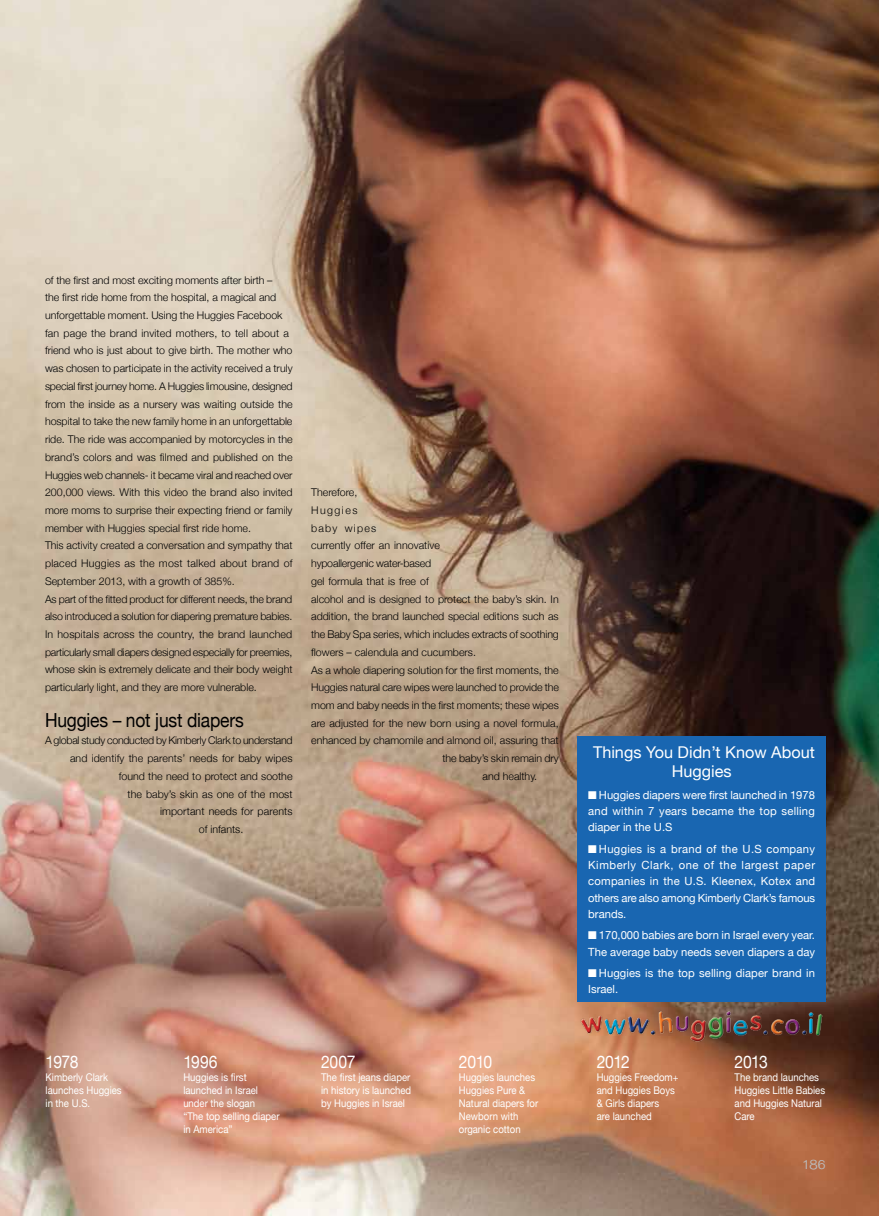
<style>
.page{position:relative;width:879px;height:1216px;background:#fff}
.page>*{position:absolute;margin:0;border:0;box-sizing:border-box;transform-origin:0 0}
.t1{font:19.38px "Helvetica Neue";letter-spacing:-.01em;color:#000;scale:.9 1}
.t2{font:17.5px "Helvetica Neue";letter-spacing:-.03em;color:#fff;scale:.9 1}
.t3{font:300 17.5px "Oron MF";color:#bcbec0;scale:.95 1}
.t4{font:16.25px/18.8px "Helvetica Neue";color:#fff;text-align:center}
.t5{font:11.25px/16.2px "Helvetica Neue";color:#fff;text-align:justify}
.t6{font:300 10.62px/17.8px "Helvetica Neue";color:#000}
.t7{font:10.62px/13.1px "Helvetica Neue";color:#fff;scale:.9 1}
.t8{font:300 10.62px "Helvetica Neue";letter-spacing:-.025em;color:#000}
.t9{font:300 10.62px "Helvetica Neue";letter-spacing:-.02em;color:#000}
.t10{font:300 10.62px "Helvetica Neue";letter-spacing:.115em;color:#000}
.t11{font:300 10.62px "Helvetica Neue";letter-spacing:.135em;color:#000}
</style>
<div class="page">
<img style="left:0;top:0;width:879px;height:1215px">
<div style="left:577px;top:735px;width:248px;height:266px;background:#1966b1"></div>
<img style="left:579px;top:1010px;width:245px;height:31px">
<p class="t6" style="left:45px;top:271px;width:249px">of the first and most exciting moments after birth –<br>the first ride home from the hospital, a magical and unforgettable moment. Using the Huggies Facebook fan page the brand invited mothers, to tell about a friend who is just about to give birth. The mother who was chosen to participate in the activity received a truly special first journey home. A Huggies limousine, designed from the inside as a nursery was waiting outside the hospital to take the new family home in an unforgettable ride. The ride was accompanied by motorcycles in the brand’s colors and was filmed and published on the Huggies web channels- it became viral and reached over 200,000 views. With this video the brand also invited more moms to surprise their expecting friend or family member with Huggies special first ride home.<br>This activity created a conversation and sympathy that placed Huggies as the most talked about brand of September 2013, with a growth of 385%.<br>As part of the fitted product for different needs, the brand also introduced a solution for diapering premature babies.<br>In hospitals across the country, the brand launched particularly small diapers designed especially for preemies, whose skin is extremely delicate and their body weight particularly light, and they are more vulnerable.</p>
<h1 class="t1" style="left:45px;top:708px;width:222px">Huggies – not just diapers</h1>
<p class="t8" style="left:45px;top:734px;width:249px">A global study conducted by Kimberly Clark to understand</p>
<p class="t6" style="left:70px;top:749px;width:224px">and identify the parents’ needs for baby wipes</p>
<p class="t6" style="left:119px;top:767px;width:175px">found the need to protect and soothe</p>
<p class="t6" style="left:128px;top:784px;width:167px">the baby’s skin as one of the most</p>
<p class="t6" style="left:160px;top:802px;width:134px">important needs for parents</p>
<p class="t6" style="left:199px;top:820px;width:46px">of infants.</p>
<p class="t6" style="left:311px;top:483px;width:48px">Therefore,</p>
<p class="t11" style="left:311px;top:504px;width:48px">Huggies</p>
<p class="t10" style="left:311px;top:521px;width:67px">baby wipes</p>
<p class="t6" style="left:311px;top:536px;width:130px">currently offer an innovative</p>
<p class="t9" style="left:311px;top:557px;width:121px">hypoallergenic water-based</p>
<p class="t6" style="left:311px;top:572px;width:119px">gel formula that is free of</p>
<p class="t6" style="left:311px;top:589px;width:249px">alcohol and is designed to protect the baby’s skin. In</p>
<p class="t6" style="left:311px;top:607px;width:249px">addition, the brand launched special editions such as</p>
<p class="t6" style="left:311px;top:625px;width:249px">the Baby Spa series, which includes extracts of soothing</p>
<p class="t6" style="left:311px;top:643px;width:166px">flowers – calendula and cucumbers.</p>
<p class="t6" style="left:311px;top:660px;width:249px">As a whole diapering solution for the first moments, the</p>
<p class="t6" style="left:311px;top:678px;width:249px">Huggies natural care wipes were launched to provide the</p>
<p class="t6" style="left:311px;top:696px;width:249px">mom and baby needs in the first moments; these wipes</p>
<p class="t6" style="left:311px;top:713px;width:249px">are adjusted for the new born using a novel formula,</p>
<p class="t6" style="left:311px;top:731px;width:249px">enhanced by chamomile and almond oil, assuring that</p>
<p class="t6" style="left:442px;top:749px;width:118px">the baby’s skin remain dry</p>
<p class="t6" style="left:482px;top:767px;width:56px">and healthy.</p>
<h2 class="t2" style="left:46px;top:1051px;width:38px">1978</h2>
<p class="t7" style="left:46px;top:1070px;width:86px">Kimberly Clark launches Huggies in the U.S.</p>
<h2 class="t2" style="left:183px;top:1051px;width:40px">1996</h2>
<p class="t7" style="left:183px;top:1070px;width:108px">Huggies is first launched in Israel under the slogan<br>“The top selling diaper in America”</p>
<h2 class="t2" style="left:321px;top:1051px;width:40px">2007</h2>
<p class="t7" style="left:321px;top:1070px;width:102px;text-align:justify">The first jeans diaper in history is launched by Huggies in Israel</p>
<h2 class="t2" style="left:459px;top:1051px;width:39px">2010</h2>
<p class="t7" style="left:459px;top:1070px;width:90px">Huggies launches<br>Huggies Pure &amp;<br>Natural diapers for<br>Newborn with organic cotton</p>
<h3 class="t4" style="left:593px;top:743px;width:223px">Things You Didn’t Know About<br>Huggies</h3>
<p class="t5" style="left:588px;top:786px;width:228px">■ Huggies diapers were first launched in 1978 and within 7 years became the top selling diaper in the U.S</p>
<p class="t5" style="left:588px;top:840px;width:228px">■ Huggies is a brand of the U.S company Kimberly Clark, one of the largest paper companies in the U.S. Kleenex, Kotex and others are also among Kimberly Clark’s famous brands.</p>
<p class="t5" style="left:588px;top:927px;width:228px">■ 170,000 babies are born in Israel every year.<br>The average baby needs seven diapers a day</p>
<p class="t5" style="left:588px;top:964px;width:228px">■ Huggies is the top selling diaper brand in<br>Israel.</p>
<h2 class="t2" style="left:597px;top:1051px;width:38px">2012</h2>
<p class="t7" style="left:597px;top:1070px;width:92px">Huggies Freedom+ and Huggies Boys &amp; Girls diapers<br>are launched</p>
<h2 class="t2" style="left:734px;top:1051px;width:38px">2013</h2>
<p class="t7" style="left:734px;top:1070px;width:102px">The brand launches<br>Huggies Little Babies and Huggies Natural<br>Care</p>
<h2 class="t3" style="left:802px;top:1152px;width:27px">186</h2>
</div>
